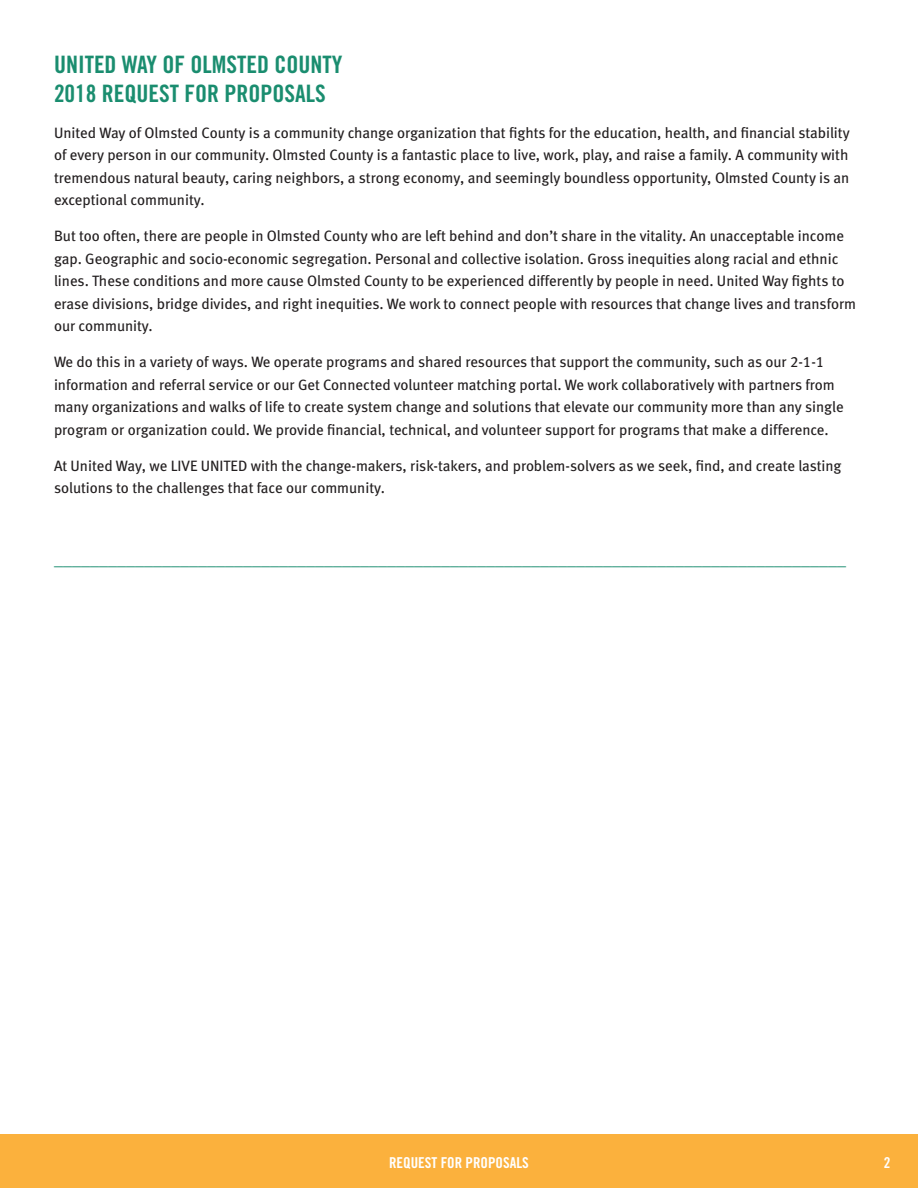
<style>
.page{position:relative;width:918px;height:1188px;background:#fff}
.page>*{position:absolute;margin:0;border:0;box-sizing:border-box;transform-origin:0 0}
.t1{font:24px/28.8px "Trade Gothic Bold Cond Twenty";color:#1a8d6f}
.t2{font:18px "Meta Bold LF";color:#1a8d6f}
.t3{font:15px/22.5px "Meta Book LF";color:#231f20}
.t4{font:15px "Trade Gothic Bold Cond Twenty";color:#fff}
</style>
<div class="page">
<div style="left:0;top:1134px;width:918px;height:54px;background:#fbb13d"></div>
<p class="t1" style="left:54px;top:50px;width:290px">UNITED WAY OF OLMSTED COUNTY<br>2018 REQUEST FOR PROPOSALS</p>
<p class="t3" style="left:54px;top:121px;width:797px;text-align:justify">United Way of Olmsted County is a community change organization that fights for the education, health, and financial stability of every person in our community. Olmsted County is a fantastic place to live, work, play, and raise a family. A community with tremendous natural beauty, caring neighbors, a strong economy, and seemingly boundless opportunity, Olmsted County is an exceptional community.</p>
<p class="t3" style="left:54px;top:225px;width:804px">But too often, there are people in Olmsted County who are left behind and don’t share in the vitality. An unacceptable income gap. Geographic and socio-economic segregation. Personal and collective isolation. Gross inequities along racial and ethnic lines. These conditions and more cause Olmsted County to be experienced differently by people in need. United Way fights to erase divisions, bridge divides, and right inequities. We work to connect people with resources that change lives and transform our community.</p>
<p class="t3" style="left:54px;top:351px;width:791px">We do this in a variety of ways. We operate programs and shared resources that support the community, such as our 2-1-1 information and referral service or our Get Connected volunteer matching portal. We work collaboratively with partners from many organizations and walks of life to create system change and solutions that elevate our community more than any single program or organization could. We provide financial, technical, and volunteer support for programs that make a difference.</p>
<p class="t3" style="left:54px;top:454px;width:789px">At United Way, we LIVE UNITED with the change-makers, risk-takers, and problem-solvers as we seek, find, and create lasting solutions to the challenges that face our community.</p>
<p class="t2" style="left:54px;top:549px;width:793px">________________________________________________________________________________________</p>
<p class="t4" style="left:389px;top:1154px;width:141px">REQUEST FOR PROPOSALS</p>
<p class="t4" style="left:884px;top:1154px;width:8px">2</p>
</div>
